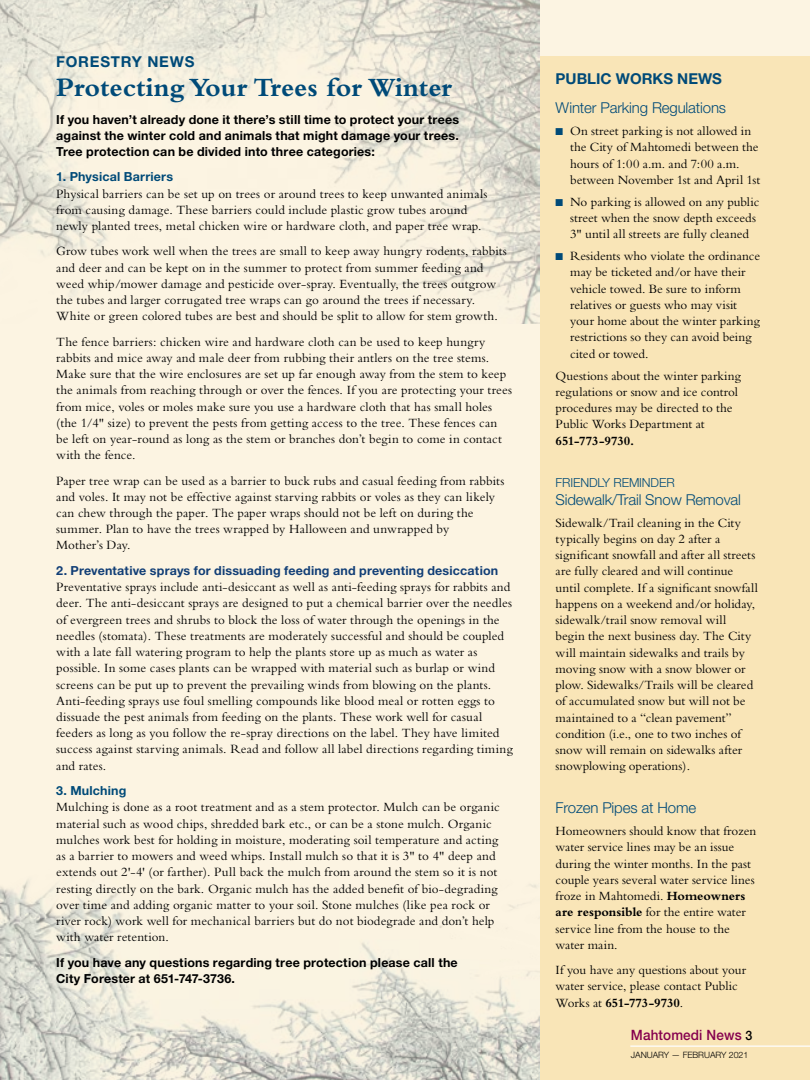
<style>
.page{position:relative;width:810px;height:1080px;background:#fcf4e2}
.page>*{position:absolute;margin:0;border:0;box-sizing:border-box;transform-origin:0 0}
.t1{font:700 27.5px "Bembo";color:#004a78}
.t2{font:300 15px "Helvetica Neue LT Std";letter-spacing:-.01em;color:#004a78}
.t3{font:700 15px "Helvetica Neue LT Std";color:#004a78}
.t4{font:700 15px "Helvetica Neue LT Std";letter-spacing:.05em;color:#004a78}
.t5{font:500 14.25px "Helvetica Neue LT Std";letter-spacing:.01em;color:#85004e;scale:.95 1}
.t6{font:13.12px/16.2px "Bembo";letter-spacing:.005em;color:#000}
.t7{font:700 13.12px "Bembo";letter-spacing:-.005em;color:#000}
.t8{font:700 12.5px/16.2px "Helvetica Neue LT Std";letter-spacing:.015em;color:#000;text-align:justify}
.t9{font:700 12.5px "Helvetica Neue LT Std";letter-spacing:.015em;color:#113e76}
.t10{font:700 12.5px "Helvetica Neue LT Std";letter-spacing:.015em;color:#004a78}
.t11{font:300 12.5px "Helvetica Neue LT Std";letter-spacing:-.01em;color:#004a78}
.t12{font:300 8.75px "Helvetica Neue LT Std";letter-spacing:-.005em;color:#000}
.s1{color:#004a78}
.s2{font-weight:700}
.s3{font-size:13px;color:#000}
</style>
<div class="page">
<div style="left:540px;top:56px;width:270px;height:1024px;background:#f9e5b7"></div>
<hr style="left:630px;top:1046px;width:180px;height:1px;background:#fff">
<img style="left:0;top:0;width:540px;height:324px">
<img style="left:0;top:874px;width:540px;height:206px">
<p class="t4" style="left:56px;top:53px;width:140px">FORESTRY NEWS</p>
<h1 class="t1" style="left:56px;top:72px;width:398px">Protecting Your Trees for Winter</h1>
<p class="t8" style="left:56px;top:111px;width:404px">If you haven’t already done it there’s still time to protect your trees against the winter cold and animals that might damage your trees.<br>Tree protection can be divided into three categories:</p>
<p class="t10" style="left:56px;top:169px;width:118px">1. Physical Barriers</p>
<p class="t6" style="left:56px;top:185px;width:433px">Physical barriers can be set up on trees or around trees to keep unwanted animals from causing damage. These barriers could include plastic grow tubes around newly planted trees, metal chicken wire or hardware cloth, and paper tree wrap.</p>
<p class="t6" style="left:56px;top:243px;width:452px">Grow tubes work well when the trees are small to keep away hungry rodents, rabbits and deer and can be kept on in the summer to protect from summer feeding and weed whip/mower damage and pesticide over-spray. Eventually, the trees outgrow the tubes and larger corrugated tree wraps can go around the trees if necessary.<br>White or green colored tubes are best and should be split to allow for stem growth.</p>
<p class="t6" style="left:56px;top:333px;width:457px">The fence barriers: chicken wire and hardware cloth can be used to keep hungry rabbits and mice away and male deer from rubbing their antlers on the tree stems.<br>Make sure that the wire enclosures are set up far enough away from the stem to keep the animals from reaching through or over the fences. If you are protecting your trees from mice, voles or moles make sure you use a hardware cloth that has small holes (the 1/4" size) to prevent the pests from getting access to the tree. These fences can be left on year-round as long as the stem or branches don’t begin to come in contact with the fence.</p>
<p class="t6" style="left:56px;top:472px;width:450px">Paper tree wrap can be used as a barrier to buck rubs and casual feeding from rabbits and voles. It may not be effective against starving rabbits or voles as they can likely can chew through the paper. The paper wraps should not be left on during the summer. Plan to have the trees wrapped by Halloween and unwrapped by<br>Mother’s Day.</p>
<p class="t9" style="left:56px;top:563px;width:444px">2. Preventative sprays for dissuading feeding and preventing desiccation</p>
<p class="t6" style="left:56px;top:579px;width:458px">Preventative sprays include anti-desiccant as well as anti-feeding sprays for rabbits and deer. The anti-desiccant sprays are designed to put a chemical barrier over the needles of evergreen trees and shrubs to block the loss of water through the openings in the needles (stomata). These treatments are moderately successful and should be coupled with a late fall watering program to help the plants store up as much as water as possible. In some cases plants can be wrapped with material such as burlap or wind screens can be put up to prevent the prevailing winds from blowing on the plants.<br>Anti-feeding sprays use foul smelling compounds like blood meal or rotten eggs to dissuade the pest animals from feeding on the plants. These work well for casual feeders as long as you follow the re-spray directions on the label. They have limited success against starving animals. Read and follow all label directions regarding timing and rates.</p>
<p class="t10" style="left:56px;top:783px;width:72px">3. Mulching</p>
<p class="t6" style="left:56px;top:799px;width:445px">Mulching is done as a root treatment and as a stem protector. Mulch can be organic material such as wood chips, shredded bark etc., or can be a stone mulch. Organic mulches work best for holding in moisture, moderating soil temperature and acting as a barrier to mowers and weed whips. Install mulch so that it is 3" to 4" deep and extends out 2'-4' (or farther). Pull back the mulch from around the stem so it is not resting directly on the bark. Organic mulch has the added benefit of bio-degrading over time and adding organic matter to your soil. Stone mulches (like pea rock or river rock) work well for mechanical barriers but do not biodegrade and don’t help with water retention.</p>
<p class="t8" style="left:56px;top:954px;width:403px">If you have any questions regarding tree protection please call the<br>City Forester at 651-747-3736.</p>
<p class="t3" style="left:556px;top:69px;width:168px">PUBLIC WORKS NEWS</p>
<p class="t2" style="left:556px;top:99px;width:172px">Winter Parking Regulations</p>
<p class="t6" style="left:570px;top:123px;width:192px;text-indent:-15px"><span class="s1">■</span> On street parking is not allowed in the City of Mahtomedi between the hours of 1:00 a.m. and 7:00 a.m. between November 1st and April 1st</p>
<p class="t6" style="left:570px;top:193px;width:191px;text-indent:-15px"><span class="s1">■</span> No parking is allowed on any public street when the snow depth exceeds<br>3" until all streets are fully cleaned</p>
<p class="t6" style="left:570px;top:248px;width:191px;text-indent:-15px"><span class="s1">■</span> Residents who violate the ordinance may be ticketed and/or have their vehicle towed. Be sure to inform relatives or guests who may visit your home about the winter parking restrictions so they can avoid being cited or towed.</p>
<p class="t6" style="left:556px;top:367px;width:187px">Questions about the winter parking regulations or snow and ice control procedures may be directed to the<br>Public Works Department at</p>
<p class="t7" style="left:556px;top:433px;width:80px">651-773-9730.</p>
<p class="t11" style="left:556px;top:475px;width:121px">FRIENDLY REMINDER</p>
<p class="t2" style="left:556px;top:490px;width:187px">Sidewalk/Trail Snow Removal</p>
<p class="t6" style="left:556px;top:514px;width:204px">Sidewalk/Trail cleaning in the City typically begins on day 2 after a significant snowfall and after all streets are fully cleared and will continue until complete. If a significant snowfall happens on a weekend and/or holiday, sidewalk/trail snow removal will begin the next business day. The City will maintain sidewalks and trails by moving snow with a snow blower or plow. Sidewalks/Trails will be cleared of accumulated snow but will not be maintained to a “clean pavement” condition (i.e., one to two inches of snow will remain on sidewalks after snowplowing operations).</p>
<p class="t2" style="left:556px;top:799px;width:142px">Frozen Pipes at Home</p>
<p class="t6" style="left:556px;top:823px;width:202px">Homeowners should know that frozen water service lines may be an issue during the winter months. In the past couple years several water service lines froze in Mahtomedi. <span class="s2">Homeowners are responsible</span> for the entire water service line from the house to the water main.</p>
<p class="t6" style="left:556px;top:962px;width:192px">If you have any questions about your water service, please contact Public<br>Works at <span class="s2">651-773-9730</span>.</p>
<p class="t5" style="left:631px;top:1027px;width:129px">Mahtomedi News <span class="s3">3</span></p>
<p class="t12" style="left:631px;top:1050px;width:119px">JANUARY — FEBRUARY 2021</p>
</div>
